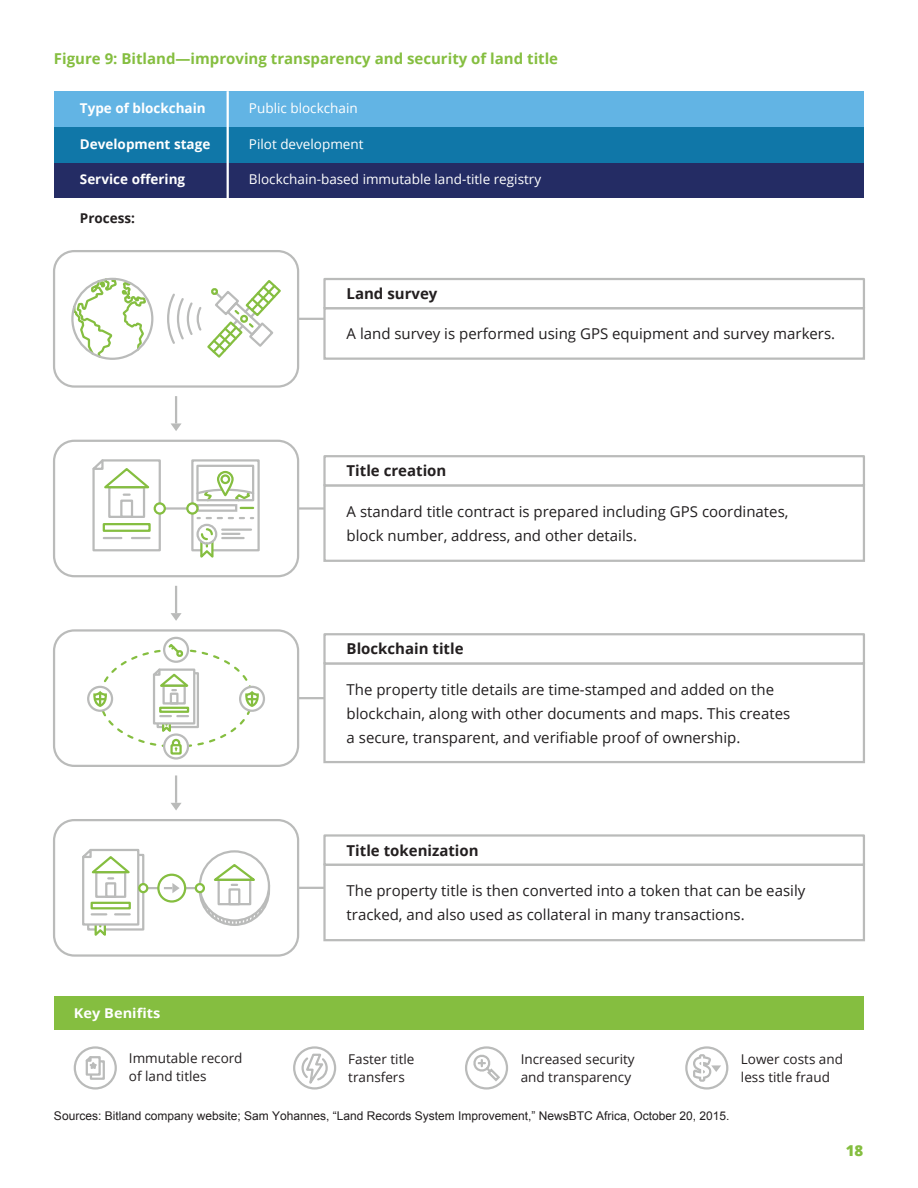
<style>
.page{position:relative;width:918px;height:1188px;background:#fff}
.page>*{position:absolute;margin:0;border:0;box-sizing:border-box;transform-origin:0 0}
.t1{font:15px/24px "Open Sans";color:#211e1f}
.t2{font:700 15px "Open Sans";color:#85be40}
.t3{font:700 15px "Open Sans";color:#231f20}
.t4{font:800 15px "Open Sans";color:#85be40}
.t5{font:13.5px/18px "Open Sans";color:#231f20}
.t6{font:13.5px "Open Sans";color:#fff}
.t7{font:700 13.5px "Open Sans";color:#fff}
.t8{font:700 13.5px "Open Sans";color:#fff;scale:1.08 1}
.t9{font:700 13.5px "Open Sans";color:#231f20}
.t10{font:12px "Arial";color:#211d1e}
</style>
<div class="page">
<div style="left:54px;top:163px;width:810px;height:35px;background:#242c64"></div>
<div style="left:54px;top:127px;width:810px;height:36px;background:#1077a8"></div>
<div style="left:54px;top:91px;width:810px;height:36px;background:#62b4e4"></div>
<hr style="left:227px;top:91px;width:2px;height:107px;background:#fff">
<div style="left:54px;top:996px;width:810px;height:34px;background:#85be40"></div>
<div style="left:74px;top:1046px;width:43px;height:44px;border:2px solid #babbba;border-radius:50%"></div>
<div style="left:90px;top:1060px;width:15px;height:20px;border:2px solid #babbba"></div>
<svg style="left:85px;top:1056px;width:18px;height:21px"></svg>
<div style="left:465px;top:1046px;width:43px;height:44px;border:2px solid #babbba;border-radius:50%"></div>
<svg style="left:471px;top:1052px;width:31px;height:31px"></svg>
<div style="left:323px;top:307px;width:542px;height:53px;background:#fff;border:2px solid #babbba"></div>
<div style="left:323px;top:278px;width:542px;height:31px;background:#fff;border:2px solid #babbba"></div>
<div style="left:323px;top:484px;width:542px;height:78px;background:#fff;border:2px solid #babbba"></div>
<div style="left:323px;top:455px;width:542px;height:32px;background:#fff;border:2px solid #babbba"></div>
<div style="left:323px;top:662px;width:542px;height:101px;background:#fff;border:2px solid #babbba"></div>
<div style="left:323px;top:633px;width:542px;height:32px;background:#fff;border:2px solid #babbba"></div>
<div style="left:53px;top:250px;width:246px;height:138px;border:2px solid #babbba;border-radius:20px"></div>
<div style="left:53px;top:440px;width:246px;height:137px;border:2px solid #babbba;border-radius:20px"></div>
<div style="left:53px;top:629px;width:246px;height:138px;border:2px solid #babbba;border-radius:20px"></div>
<div style="left:53px;top:819px;width:246px;height:138px;border:2px solid #babbba;border-radius:20px"></div>
<div style="left:87px;top:854px;width:57px;height:77px;border:2px solid #babbba"></div>
<svg style="left:82px;top:848px;width:58px;height:88px"></svg>
<div style="left:91px;top:902px;width:40px;height:7px;border:2px solid #85be40"></div>
<hr style="left:215px;top:856px;width:2px;height:69px;background:#babbba">
<hr style="left:212px;top:856px;width:2px;height:69px;background:#babbba">
<hr style="left:208px;top:856px;width:2px;height:69px;background:#babbba">
<hr style="left:204px;top:856px;width:3px;height:69px;background:#babbba">
<hr style="left:201px;top:856px;width:2px;height:69px;background:#babbba">
<hr style="left:266px;top:856px;width:2px;height:69px;background:#babbba">
<hr style="left:262px;top:856px;width:3px;height:69px;background:#babbba">
<hr style="left:259px;top:856px;width:2px;height:69px;background:#babbba">
<hr style="left:255px;top:856px;width:2px;height:69px;background:#babbba">
<hr style="left:251px;top:856px;width:3px;height:69px;background:#babbba">
<svg style="left:200px;top:851px;width:69px;height:69px"></svg>
<svg style="left:148px;top:887px;width:9px;height:2px"></svg>
<svg style="left:158px;top:875px;width:27px;height:26px"></svg>
<div style="left:157px;top:874px;width:29px;height:29px;border:2px solid #85be40;border-radius:50%"></div>
<div style="left:139px;top:884px;width:8px;height:8px;background:#fff;border-radius:50%"></div>
<div style="left:138px;top:883px;width:10px;height:10px;border:2px solid #85be40;border-radius:50%"></div>
<svg style="left:164px;top:862px;width:107px;height:64px"></svg>
<div style="left:323px;top:864px;width:542px;height:77px;background:#fff;border:2px solid #babbba"></div>
<div style="left:323px;top:834px;width:542px;height:32px;background:#fff;border:2px solid #babbba"></div>
<hr style="left:175px;top:775px;width:2px;height:28px;background:#babbba">
<svg style="left:171px;top:803px;width:10px;height:7px"></svg>
<hr style="left:175px;top:586px;width:2px;height:27px;background:#babbba">
<svg style="left:171px;top:613px;width:11px;height:8px"></svg>
<hr style="left:175px;top:396px;width:2px;height:27px;background:#babbba">
<svg style="left:171px;top:423px;width:11px;height:8px"></svg>
<hr style="left:298px;top:507px;width:27px;height:3px;background:#babbba">
<hr style="left:298px;top:697px;width:27px;height:2px;background:#babbba">
<hr style="left:298px;top:318px;width:27px;height:2px;background:#babbba">
<hr style="left:298px;top:887px;width:27px;height:2px;background:#babbba">
<div style="left:163px;top:637px;width:26px;height:26px;border:2px solid #babbba;border-radius:50%"></div>
<svg style="left:164px;top:735px;width:24px;height:23px"></svg>
<div style="left:163px;top:733px;width:26px;height:27px;border:2px solid #babbba;border-radius:50%"></div>
<svg style="left:88px;top:687px;width:24px;height:24px"></svg>
<div style="left:87px;top:686px;width:26px;height:26px;border:2px solid #babbba;border-radius:50%"></div>
<svg style="left:240px;top:687px;width:24px;height:24px"></svg>
<div style="left:239px;top:686px;width:26px;height:26px;border:2px solid #babbba;border-radius:50%"></div>
<div style="left:170px;top:744px;width:12px;height:11px;border:2px solid #85be40"></div>
<svg style="left:92px;top:690px;width:16px;height:18px"></svg>
<svg style="left:244px;top:690px;width:16px;height:18px"></svg>
<div style="left:157px;top:672px;width:42px;height:56px;border:2px solid #babbba"></div>
<svg style="left:151px;top:642px;width:45px;height:109px"></svg>
<div style="left:159px;top:707px;width:30px;height:6px;border:2px solid #85be40"></div>
<svg style="left:92px;top:459px;width:69px;height:93px"></svg>
<div style="left:103px;top:523px;width:48px;height:9px;border:2px solid #85be40"></div>
<div style="left:191px;top:459px;width:69px;height:92px;border:2px solid #babbba"></div>
<div style="left:196px;top:465px;width:58px;height:36px;border:2px solid #babbba"></div>
<svg style="left:218px;top:472px;width:15px;height:23px"></svg>
<div style="left:217px;top:471px;width:17px;height:25px;border:2px solid #85be40;border-radius:7px"></div>
<div style="left:222px;top:476px;width:7px;height:7px;background:#fff;border-radius:50%"></div>
<div style="left:220px;top:474px;width:10px;height:10px;border:2px solid #85be40;border-radius:50%"></div>
<div style="left:196px;top:524px;width:21px;height:21px;border:2px solid #babbba;border-radius:50%"></div>
<svg style="left:199px;top:527px;width:16px;height:31px"></svg>
<hr style="left:222px;top:529px;width:29px;height:2px;background:#babbba">
<svg style="left:222px;top:533px;width:17px;height:2px"></svg>
<div style="left:196px;top:504px;width:41px;height:8px;border:2px solid #babbba"></div>
<svg style="left:207px;top:517px;width:46px;height:2px"></svg>
<svg style="left:196px;top:487px;width:59px;height:22px"></svg>
<hr style="left:222px;top:537px;width:22px;height:2px;background:#babbba">
<hr style="left:165px;top:507px;width:22px;height:3px;background:#babbba">
<div style="left:155px;top:503px;width:10px;height:11px;background:#fff;border-radius:50%"></div>
<div style="left:154px;top:502px;width:12px;height:13px;border:2px solid #85be40;border-radius:50%"></div>
<svg style="left:187px;top:503px;width:10px;height:11px"></svg>
<div style="left:186px;top:502px;width:13px;height:13px;border:2px solid #85be40;border-radius:50%"></div>
<svg style="left:73px;top:277px;width:75px;height:83px"></svg>
<div style="left:71px;top:278px;width:82px;height:82px;border:2px solid #babbba;border-radius:50%"></div>
<svg style="left:167px;top:280px;width:114px;height:78px"></svg>
<div style="left:685px;top:1046px;width:43px;height:44px;border:2px solid #babbba;border-radius:50%"></div>
<svg style="left:693px;top:1054px;width:28px;height:28px"></svg>
<div style="left:293px;top:1046px;width:43px;height:44px;border:2px solid #babbba;border-radius:50%"></div>
<svg style="left:300px;top:1053px;width:29px;height:33px"></svg>
<p class="t2" style="left:54px;top:48px;width:506px">Figure 9: Bitland—improving transparency and security of land title</p>
<p class="t7" style="left:80px;top:98px;width:127px">Type of blockchain</p>
<p class="t6" style="left:249px;top:99px;width:110px">Public blockchain</p>
<p class="t6" style="left:249px;top:135px;width:116px">Pilot development</p>
<p class="t6" style="left:249px;top:170px;width:294px">Blockchain-based immutable land-title registry</p>
<p class="t7" style="left:80px;top:134px;width:132px">Development stage</p>
<p class="t7" style="left:80px;top:170px;width:107px">Service offering</p>
<p class="t9" style="left:80px;top:209px;width:57px">Process:</p>
<p class="t8" style="left:74px;top:1004px;width:81px">Key Benifits</p>
<p class="t3" style="left:347px;top:283px;width:92px">Land survey</p>
<p class="t1" style="left:347px;top:321px;width:490px">A land survey is performed using GPS equipment and survey markers.</p>
<p class="t3" style="left:347px;top:460px;width:101px">Title creation</p>
<p class="t1" style="left:347px;top:499px;width:443px">A standard title contract is prepared including GPS coordinates, block number, address, and other details.</p>
<p class="t3" style="left:347px;top:638px;width:118px">Blockchain title</p>
<p class="t1" style="left:347px;top:677px;width:445px">The property title details are time-stamped and added on the blockchain, along with other documents and maps. This creates a secure, transparent, and verifiable proof of ownership.</p>
<p class="t3" style="left:347px;top:840px;width:134px">Title tokenization</p>
<p class="t1" style="left:347px;top:878px;width:460px">The property title is then converted into a token that can be easily tracked, and also used as collateral in many transactions.</p>
<p class="t5" style="left:129px;top:1049px;width:115px">Immutable record of land titles</p>
<p class="t5" style="left:521px;top:1050px;width:116px">Increased security and transparency</p>
<p class="t5" style="left:348px;top:1050px;width:68px">Faster title transfers</p>
<p class="t10" style="left:54px;top:1108px;width:677px">Sources: Bitland company website; Sam Yohannes, “Land Records System Improvement,” NewsBTC Africa, October 20, 2015.</p>
<p class="t5" style="left:741px;top:1050px;width:104px">Lower costs and less title fraud</p>
<p class="t4" style="left:846px;top:1139px;width:19px">18</p>
</div>
